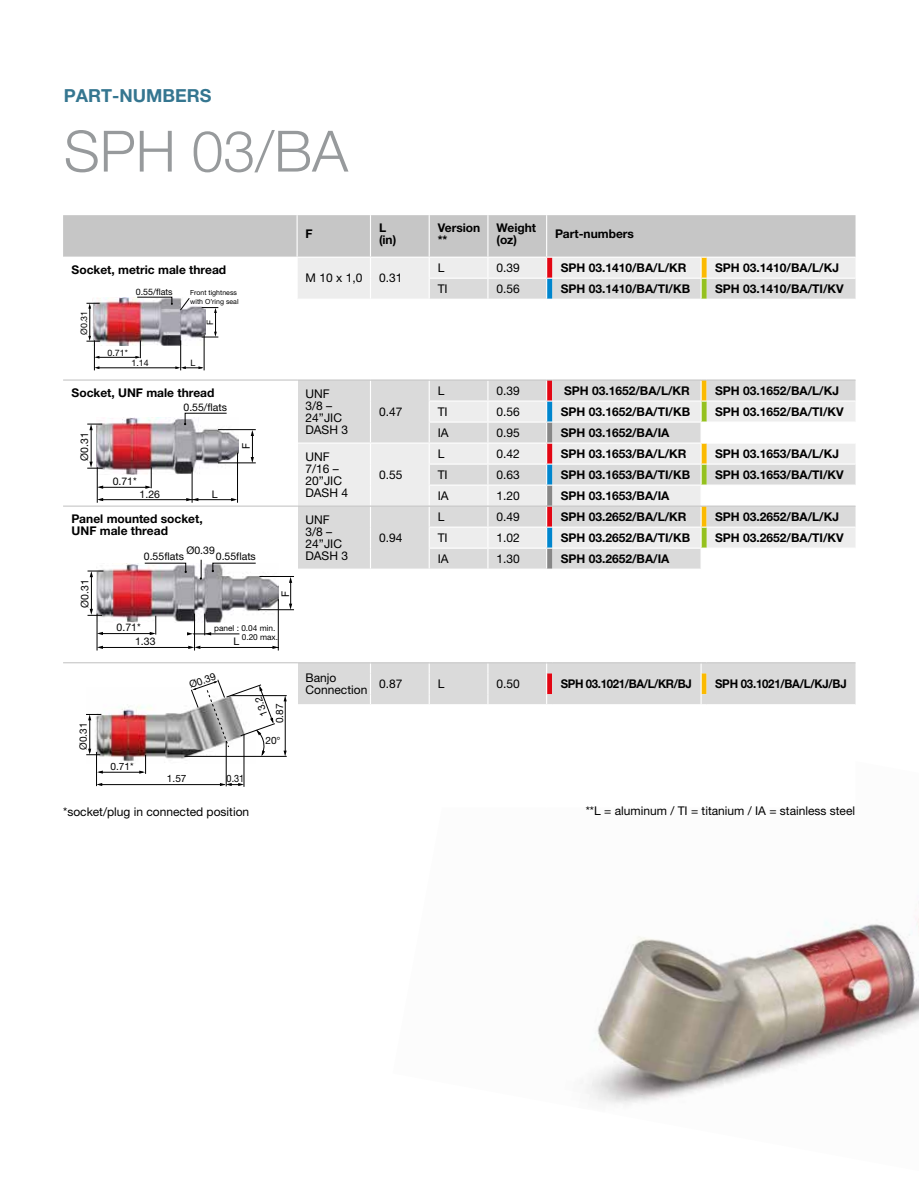
<style>
.page{position:relative;width:919px;height:1187px;background:#fff}
.page>*{position:absolute;margin:0;border:0;box-sizing:border-box;transform-origin:0 0}
.t1{font:300 57px "Helvetica Neue LTW1 G";color:#979a9c}
.t2{font:700 18px "Helvetica Neue LTW1 G";color:#357690}
.t3{font:700 12px/12px "Helvetica Neue LTW1 G";color:#000}
.t4{font:12px/12px "Helvetica Neue LTW1 G";color:#000}
.t5{font:700 12px "Helvetica Neue LTW1 G";letter-spacing:-.03em;color:#000;scale:.95 1}
.t6{font:700 12px "Helvetica Neue LTW1 G";letter-spacing:-.02em;color:#000;scale:.95 1}
.t7{font:10.5px "Helvetica Neue";color:#000}
.t8{font:10.05px "Helvetica Neue";color:#000}
.t9{font:10.05px "Helvetica Neue";color:#000;scale:.9 1}
.t10{font:8.85px "Helvetica Neue";color:#000}
.t11{font:8.25px/9px "Helvetica Neue";color:#000}
.t12{font:7.05px/8.9px "Helvetica Neue";color:#000}
</style>
<div class="page">
<img style="left:586px;top:688px;width:332px;height:417px">
<svg style="left:586px;top:773px;width:269px;height:34px"></svg>
<hr style="left:700px;top:705px;width:1px;height:102px;background:#fff">
<hr style="left:96px;top:752px;width:1px;height:34px;background:#000">
<hr style="left:244px;top:734px;width:1px;height:52px;background:#000">
<hr style="left:99px;top:784px;width:126px;height:1px;background:#000">
<hr style="left:226px;top:741px;width:1px;height:45px;background:#000">
<svg style="left:220px;top:782px;width:24px;height:4px"></svg>
<svg style="left:63px;top:215px;width:792px;height:558px"></svg>
<h2 class="t2" style="left:64px;top:85px;width:149px">PART-NUMBERS</h2>
<h1 class="t1" style="left:64px;top:116px;width:286px">SPH 03/BA</h1>
<p class="t3" style="left:72px;top:264px;width:156px">Socket, metric male thread</p>
<p class="t10" style="left:79px;top:335px;width:26px;rotate:-90deg">Ø0.31</p>
<p class="t10" style="left:136px;top:287px;width:38px">0.55/flats</p>
<p class="t10" style="left:107px;top:347px;width:22px">0.71*</p>
<p class="t12" style="left:190px;top:288px;width:50px">Front tightness with O’ring seal</p>
<p class="t10" style="left:205px;top:325px;width:7px;rotate:-90deg">F</p>
<p class="t10" style="left:131px;top:357px;width:19px">1.14</p>
<p class="t10" style="left:190px;top:357px;width:6px">L</p>
<p class="t3" style="left:305px;top:227px;width:9px">F</p>
<p class="t3" style="left:379px;top:221px;width:19px">L (in)</p>
<p class="t3" style="left:437px;top:221px;width:44px">Version **</p>
<p class="t3" style="left:496px;top:221px;width:41px">Weight (oz)</p>
<p class="t3" style="left:555px;top:227px;width:80px">Part-numbers</p>
<p class="t4" style="left:305px;top:272px;width:58px">M 10 x 1,0</p>
<p class="t4" style="left:379px;top:272px;width:25px">0.31</p>
<p class="t4" style="left:437px;top:261px;width:8px">L</p>
<p class="t4" style="left:496px;top:261px;width:25px">0.39</p>
<p class="t3" style="left:560px;top:261px;width:127px">SPH 03.1410/BA/L/KR</p>
<p class="t3" style="left:715px;top:261px;width:125px">SPH 03.1410/BA/L/KJ</p>
<p class="t4" style="left:437px;top:282px;width:11px">TI</p>
<p class="t4" style="left:496px;top:282px;width:25px">0.56</p>
<p class="t3" style="left:560px;top:282px;width:131px">SPH 03.1410/BA/TI/KB</p>
<p class="t3" style="left:715px;top:282px;width:130px">SPH 03.1410/BA/TI/KV</p>
<p class="t3" style="left:72px;top:387px;width:144px">Socket, UNF male thread</p>
<p class="t4" style="left:305px;top:387px;width:44px">UNF<br>3/8 –<br>24”JIC<br>DASH 3</p>
<p class="t7" style="left:183px;top:401px;width:45px">0.55/flats</p>
<p class="t7" style="left:78px;top:461px;width:30px;rotate:-90deg">Ø0.31</p>
<p class="t7" style="left:240px;top:449px;width:8px;rotate:-90deg">F</p>
<p class="t4" style="left:305px;top:450px;width:44px">UNF<br>7/16 –<br>20”JIC<br>DASH 4</p>
<p class="t7" style="left:113px;top:475px;width:26px">0.71*</p>
<p class="t7" style="left:139px;top:487px;width:22px">1.26</p>
<p class="t7" style="left:212px;top:487px;width:7px">L</p>
<p class="t3" style="left:72px;top:513px;width:133px">Panel mounted socket,<br>UNF male thread</p>
<p class="t4" style="left:305px;top:513px;width:44px">UNF<br>3/8 –<br>24”JIC<br>DASH 3</p>
<p class="t7" style="left:186px;top:544px;width:30px">Ø0.39</p>
<p class="t7" style="left:216px;top:550px;width:42px">0.55flats</p>
<p class="t7" style="left:144px;top:550px;width:42px">0.55flats</p>
<p class="t7" style="left:78px;top:607px;width:30px;rotate:-90deg">Ø0.31</p>
<p class="t7" style="left:279px;top:596px;width:8px;rotate:-90deg">F</p>
<p class="t7" style="left:117px;top:621px;width:26px">0.71*</p>
<p class="t11" style="left:242px;top:623px;width:38px;text-indent:-28px">panel : 0.04 min.<br>0.20 max.</p>
<p class="t7" style="left:135px;top:635px;width:22px">1.33</p>
<p class="t7" style="left:233px;top:635px;width:7px">L</p>
<p class="t4" style="left:379px;top:405px;width:25px">0.47</p>
<p class="t4" style="left:379px;top:468px;width:25px">0.55</p>
<p class="t4" style="left:379px;top:531px;width:25px">0.94</p>
<p class="t4" style="left:437px;top:384px;width:8px">L</p>
<p class="t4" style="left:496px;top:384px;width:25px">0.39</p>
<p class="t3" style="left:564px;top:384px;width:127px">SPH 03.1652/BA/L/KR</p>
<p class="t3" style="left:715px;top:384px;width:125px">SPH 03.1652/BA/L/KJ</p>
<p class="t4" style="left:437px;top:405px;width:11px">TI</p>
<p class="t4" style="left:496px;top:405px;width:25px">0.56</p>
<p class="t3" style="left:560px;top:405px;width:131px">SPH 03.1652/BA/TI/KB</p>
<p class="t3" style="left:715px;top:405px;width:130px">SPH 03.1652/BA/TI/KV</p>
<p class="t4" style="left:437px;top:426px;width:12px">IA</p>
<p class="t4" style="left:496px;top:426px;width:25px">0.95</p>
<p class="t3" style="left:560px;top:426px;width:110px">SPH 03.1652/BA/IA</p>
<p class="t4" style="left:437px;top:447px;width:8px">L</p>
<p class="t4" style="left:496px;top:447px;width:25px">0.42</p>
<p class="t3" style="left:560px;top:447px;width:127px">SPH 03.1653/BA/L/KR</p>
<p class="t3" style="left:715px;top:447px;width:125px">SPH 03.1653/BA/L/KJ</p>
<p class="t4" style="left:437px;top:468px;width:11px">TI</p>
<p class="t4" style="left:496px;top:468px;width:25px">0.63</p>
<p class="t3" style="left:560px;top:468px;width:131px">SPH 03.1653/BA/TI/KB</p>
<p class="t3" style="left:715px;top:468px;width:130px">SPH 03.1653/BA/TI/KV</p>
<p class="t4" style="left:437px;top:489px;width:12px">IA</p>
<p class="t4" style="left:496px;top:489px;width:25px">1.20</p>
<p class="t3" style="left:560px;top:489px;width:110px">SPH 03.1653/BA/IA</p>
<p class="t4" style="left:437px;top:510px;width:8px">L</p>
<p class="t4" style="left:496px;top:510px;width:25px">0.49</p>
<p class="t3" style="left:560px;top:510px;width:127px">SPH 03.2652/BA/L/KR</p>
<p class="t3" style="left:715px;top:510px;width:125px">SPH 03.2652/BA/L/KJ</p>
<p class="t4" style="left:437px;top:531px;width:11px">TI</p>
<p class="t4" style="left:496px;top:531px;width:25px">1.02</p>
<p class="t3" style="left:560px;top:531px;width:131px">SPH 03.2652/BA/TI/KB</p>
<p class="t3" style="left:715px;top:531px;width:130px">SPH 03.2652/BA/TI/KV</p>
<p class="t4" style="left:437px;top:552px;width:12px">IA</p>
<p class="t4" style="left:496px;top:552px;width:25px">1.30</p>
<p class="t3" style="left:560px;top:552px;width:110px">SPH 03.2652/BA/IA</p>
<p class="t8" style="left:77px;top:749px;width:29px;rotate:-90deg">Ø0.31</p>
<p class="t8" style="left:110px;top:760px;width:25px">0.71*</p>
<p class="t8" style="left:188px;top:679px;width:29px;rotate:-19deg">Ø0.39</p>
<p class="t8" style="left:259px;top:717px;width:21px;rotate:-110deg">13.2</p>
<p class="t8" style="left:274px;top:723px;width:21px;rotate:-90deg">0.87</p>
<p class="t8" style="left:265px;top:734px;width:17px">20°</p>
<p class="t8" style="left:167px;top:772px;width:21px">1.57</p>
<p class="t9" style="left:227px;top:772px;width:21px">0.31</p>
<p class="t4" style="left:305px;top:671px;width:63px">Banjo<br>Connection</p>
<p class="t4" style="left:379px;top:677px;width:25px">0.87</p>
<p class="t4" style="left:437px;top:677px;width:8px">L</p>
<p class="t4" style="left:496px;top:677px;width:25px">0.50</p>
<p class="t5" style="left:560px;top:676px;width:139px">SPH 03.1021/BA/L/KR/BJ</p>
<p class="t6" style="left:715px;top:676px;width:140px">SPH 03.1021/BA/L/KJ/BJ</p>
<p class="t4" style="left:63px;top:805px;width:188px">*socket/plug in connected position</p>
<p class="t4" style="left:585px;top:804px;width:271px">**L = aluminum / TI = titanium / IA = stainless steel</p>
</div>
